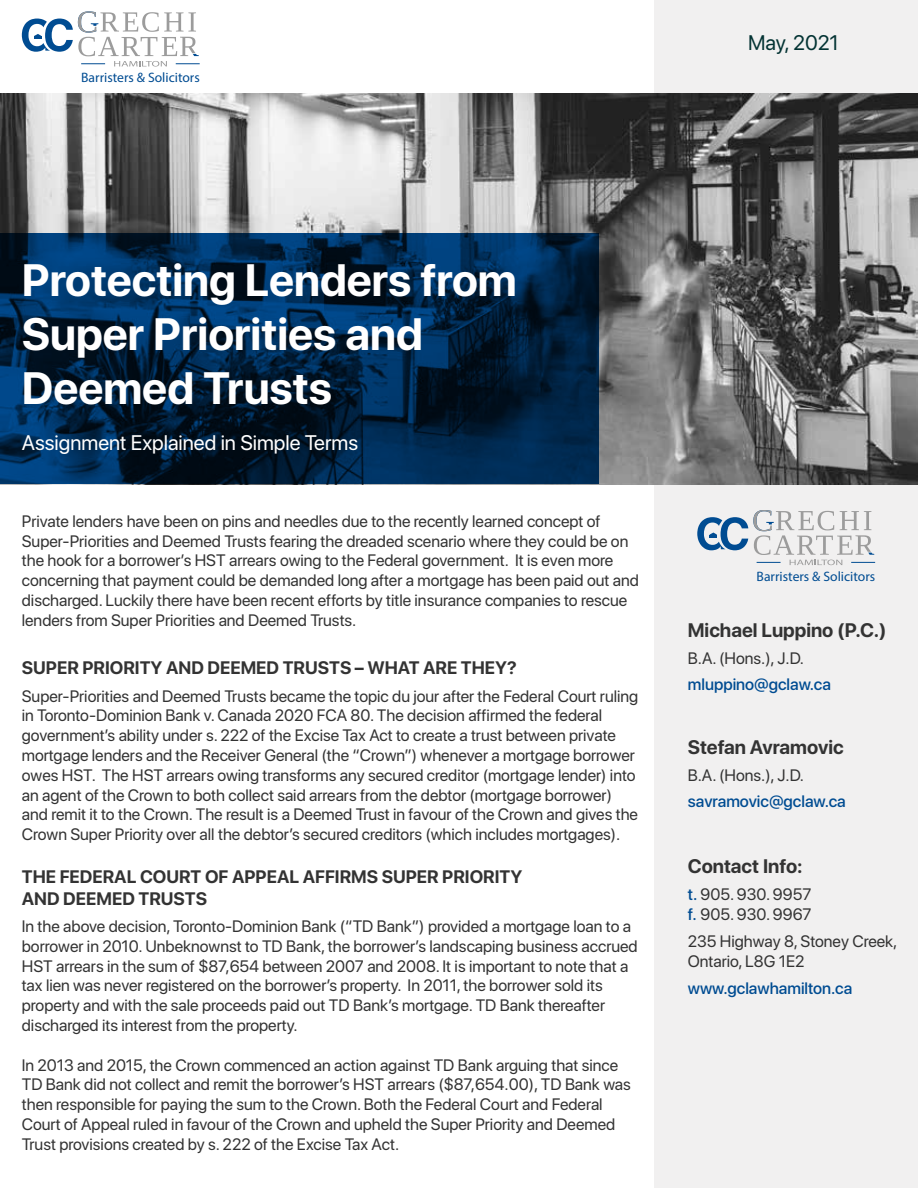
<style>
.page{position:relative;width:918px;height:1188px;background:#fff}
.page>*{position:absolute;margin:0;border:0;box-sizing:border-box;transform-origin:0 0}
.t1{font:700 45.15px/54.2px "SF Pro Display";color:#fff}
.t2{font:21px "SF Pro Display";color:#fff}
.t3{font:21px "SF Pro Display";color:#033333}
.t4{font:700 19.5px "SF Pro Display";color:#333}
.t5{font:700 18px/21.6px "SF Pro Display";color:#333}
.t6{font:16.5px/19.8px "SF Pro Display";color:#333}
.t7{font:500 16.5px "SF Pro Display";color:#004c92}
.t8{font:13.65px "Myriad Pro";color:#004c92}
.s1{font-weight:500;color:#004c92}
</style>
<div class="page">
<div style="left:655px;top:0;width:263px;height:1188px;background:#f1f0f0"></div>
<img style="left:0;top:94px;width:918px;height:390px">
<svg style="left:22px;top:11px;width:178px;height:56px"></svg>
<svg style="left:697px;top:510px;width:178px;height:55px"></svg>
<svg style="left:0;top:234px;width:598px;height:250px"></svg>
<p class="t8" style="left:81px;top:69px;width:120px">Barristers &amp; Solicitors</p>
<p class="t3" style="left:748px;top:26px;width:92px">May, 2021</p>
<h1 class="t1" style="left:22px;top:254px;width:497px">Protecting Lenders from<br>Super Priorities and<br>Deemed Trusts</h1>
<p class="t2" style="left:22px;top:426px;width:338px">Assignment Explained in Simple Terms</p>
<p class="t6" style="left:22px;top:511px;width:619px">Private lenders have been on pins and needles due to the recently learned concept of Super-Priorities and Deemed Trusts fearing the dreaded scenario where they could be on the hook for a borrower’s HST arrears owing to the Federal government. It is even more concerning that payment could be demanded long after a mortgage has been paid out and discharged. Luckily there have been recent efforts by title insurance companies to rescue lenders from Super Priorities and Deemed Trusts.</p>
<p class="t5" style="left:22px;top:657px;width:496px">SUPER PRIORITY AND DEEMED TRUSTS – WHAT ARE THEY?</p>
<p class="t6" style="left:22px;top:686px;width:618px">Super-Priorities and Deemed Trusts became the topic du jour after the Federal Court ruling in Toronto-Dominion Bank v. Canada 2020 FCA 80. The decision affirmed the federal government’s ability under s. 222 of the Excise Tax Act to create a trust between private mortgage lenders and the Receiver General (the “Crown”) whenever a mortgage borrower owes HST. The HST arrears owing transforms any secured creditor (mortgage lender) into an agent of the Crown to both collect said arrears from the debtor (mortgage borrower) and remit it to the Crown. The result is a Deemed Trust in favour of the Crown and gives the Crown Super Priority over all the debtor’s secured creditors (which includes mortgages).</p>
<p class="t5" style="left:22px;top:866px;width:502px">THE FEDERAL COURT OF APPEAL AFFIRMS SUPER PRIORITY<br>AND DEEMED TRUSTS</p>
<p class="t6" style="left:22px;top:916px;width:617px">In the above decision, Toronto-Dominion Bank (“TD Bank”) provided a mortgage loan to a borrower in 2010. Unbeknownst to TD Bank, the borrower’s landscaping business accrued HST arrears in the sum of $87,654 between 2007 and 2008. It is important to note that a tax lien was never registered on the borrower’s property. In 2011, the borrower sold its property and with the sale proceeds paid out TD Bank’s mortgage. TD Bank thereafter discharged its interest from the property.</p>
<p class="t6" style="left:22px;top:1055px;width:611px">In 2013 and 2015, the Crown commenced an action against TD Bank arguing that since TD Bank did not collect and remit the borrower’s HST arrears ($87,654.00), TD Bank was then responsible for paying the sum to the Crown. Both the Federal Court and Federal Court of Appeal ruled in favour of the Crown and upheld the Super Priority and Deemed Trust provisions created by s. 222 of the Excise Tax Act.</p>
<p class="t8" style="left:757px;top:568px;width:120px">Barristers &amp; Solicitors</p>
<p class="t4" style="left:688px;top:619px;width:200px">Michael Luppino (P.C.)</p>
<p class="t6" style="left:688px;top:648px;width:118px">B.A. (Hons.), J.D.</p>
<p class="t7" style="left:688px;top:673px;width:145px">mluppino@gclaw.ca</p>
<p class="t4" style="left:688px;top:736px;width:157px">Stefan Avramovic</p>
<p class="t6" style="left:688px;top:765px;width:118px">B.A. (Hons.), J.D.</p>
<p class="t7" style="left:688px;top:790px;width:159px">savramovic@gclaw.ca</p>
<p class="t4" style="left:688px;top:855px;width:116px">Contact Info:</p>
<p class="t6" style="left:688px;top:885px;width:125px"><span class="s1">t.</span> 905. 930. 9957 <span class="s1">f.</span> 905. 930. 9967</p>
<p class="t6" style="left:688px;top:931px;width:211px">235 Highway 8, Stoney Creek,<br>Ontario, L8G 1E2</p>
<p class="t7" style="left:688px;top:977px;width:166px">www.gclawhamilton.ca</p>
</div>
